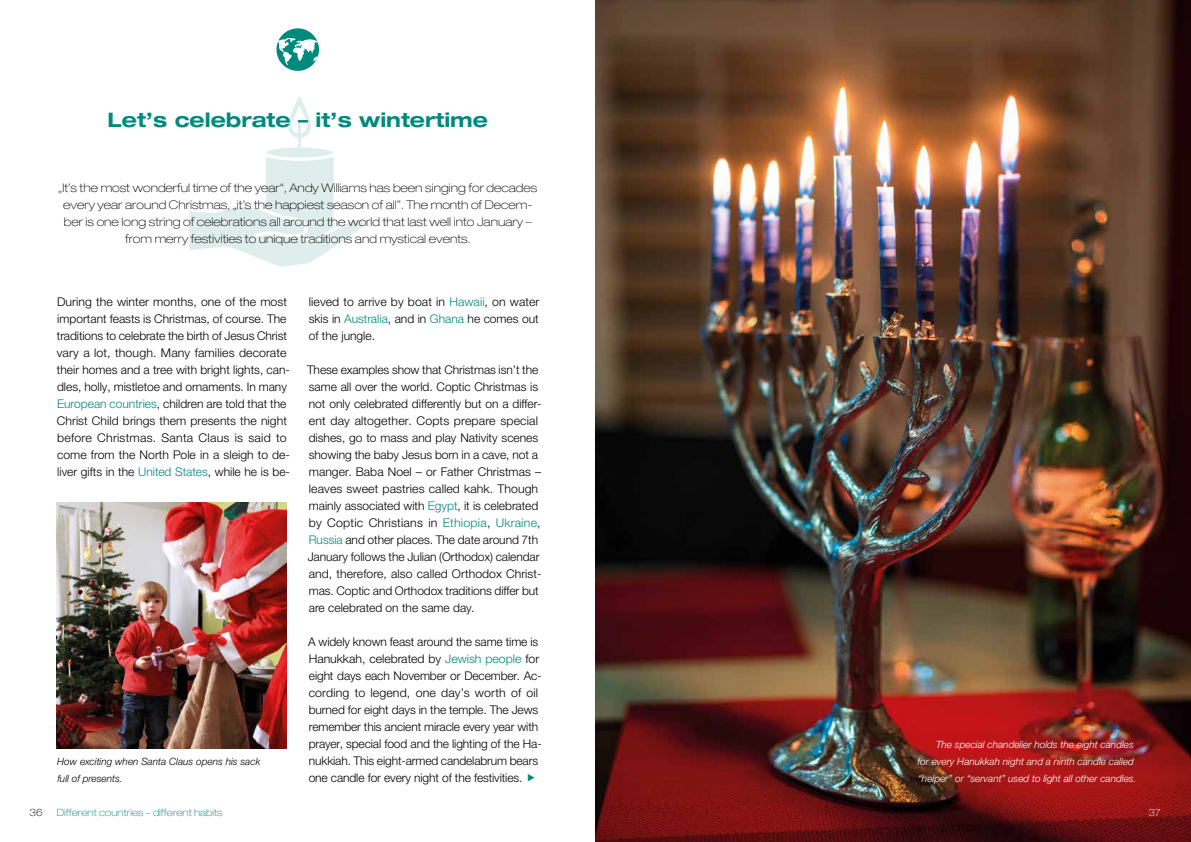
<style>
.page{position:relative;width:1191px;height:842px;background:#fff}
.page>*{position:absolute;margin:0;border:0;box-sizing:border-box;transform-origin:0 0}
.t1{font:700 expanded 20px "Helvetica Neue LTW1 G";color:#008a7c}
.t2{font:300 12px/17px "Helvetica Neue LTW1 G";color:#000}
.t3{font:100 expanded 12px/17px "Helvetica Neue LTW1 G";color:#000;text-align:center}
.t4{font:italic 300 10px/17px "Helvetica Neue LTW1 G";color:#fff}
.t5{font:italic 300 10px/17px "Helvetica Neue LTW1 G";color:#000}
.t6{font:100 expanded 10px "Helvetica Neue LTW1 G";color:#008a7c}
.t7{font:100 expanded 10px "Helvetica Neue LTW1 G";color:#000}
.t8{font:100 expanded 10px "Helvetica Neue LTW1 G";color:#fff}
.s1{color:#008a7c}
</style>
<div class="page">
<img style="left:595px;top:0;width:596px;height:842px">
<img style="left:189px;top:96px;width:175px;height:171px">
<img style="left:57px;top:503px;width:230px;height:245px">
<div style="left:276px;top:28px;width:43px;height:43px;background:#008a7c;border-radius:50%"></div>
<svg style="left:276px;top:38px;width:43px;height:27px"></svg>
<h1 class="t1" style="left:107px;top:107px;width:382px">Let’s celebrate – it’s wintertime</h1>
<p class="t3" style="left:58px;top:179px;width:480px">„It’s the most wonderful time of the year“, Andy Williams has been singing for decades every year around Christmas, „it’s the happiest season of all”. The month of Decem&shy;ber is one long string of celebrations all around the world that last well into January – from merry festivities to unique traditions and mystical events.</p>
<p class="t2" style="left:57px;top:293px;width:235px">During the winter months, one of the most important feasts is Christmas, of course. The traditions to celebrate the birth of Jesus Christ vary a lot, though. Many families decorate their homes and a tree with bright lights, can&shy;dles, holly, mistletoe and ornaments. In many <span class="s1">European countries</span>, children are told that the Christ Child brings them presents the night before Christmas. Santa Claus is said to come from the North Pole in a sleigh to de&shy;liver gifts in the <span class="s1">United States</span>, while he is be-</p>
<p class="t5" style="left:57px;top:753px;width:205px">How exciting when Santa Claus opens his sack full of presents.</p>
<p class="t2" style="left:309px;top:293px;width:232px;text-align:justify">lieved to arrive by boat in <span class="s1">Hawaii</span>, on water skis in <span class="s1">Australia</span>, and in <span class="s1">Ghana</span> he comes out of the jungle.</p>
<p class="t2" style="left:307px;top:361px;width:236px">These examples show that Christmas isn’t the same all over the world. Coptic Christmas is not only celebrated differently but on a differ&shy;ent day altogether. Copts prepare special dishes, go to mass and play Nativity scenes showing the baby Jesus born in a cave, not a manger. Baba Noel – or Father Christmas – leaves sweet pastries called kahk. Though mainly associated with <span class="s1">Egypt</span>, it is celebrated by Coptic Christians in <span class="s1">Ethiopia</span>, <span class="s1">Ukraine</span>, <span class="s1">Russia</span> and other places. The date around 7th January follows the Julian (Orthodox) calendar and, therefore, also called Orthodox Christ&shy;mas. Coptic and Orthodox traditions differ but are celebrated on the same day.</p>
<p class="t2" style="left:308px;top:633px;width:235px">A widely known feast around the same time is Hanukkah, celebrated by <span class="s1">Jewish people</span> for eight days each November or December. Ac&shy;cording to legend, one day’s worth of oil burned for eight days in the temple. The Jews remember this ancient miracle every year with prayer, special food and the lighting of the Ha&shy;nukkiah. This eight-armed candelabrum bears one candle for every night of the festivities.</p>
<p class="t4" style="left:917px;top:736px;width:220px;text-indent:18px">The special chandelier holds the eight candles for every Hanukkah night and a ninth candle called “helper” or “servant” used to light all other candles.</p>
<p class="t7" style="left:30px;top:806px;width:14px">36</p>
<p class="t6" style="left:57px;top:806px;width:167px">Different countries – different habits</p>
<p class="t8" style="left:1148px;top:806px;width:14px">37</p>
</div>
